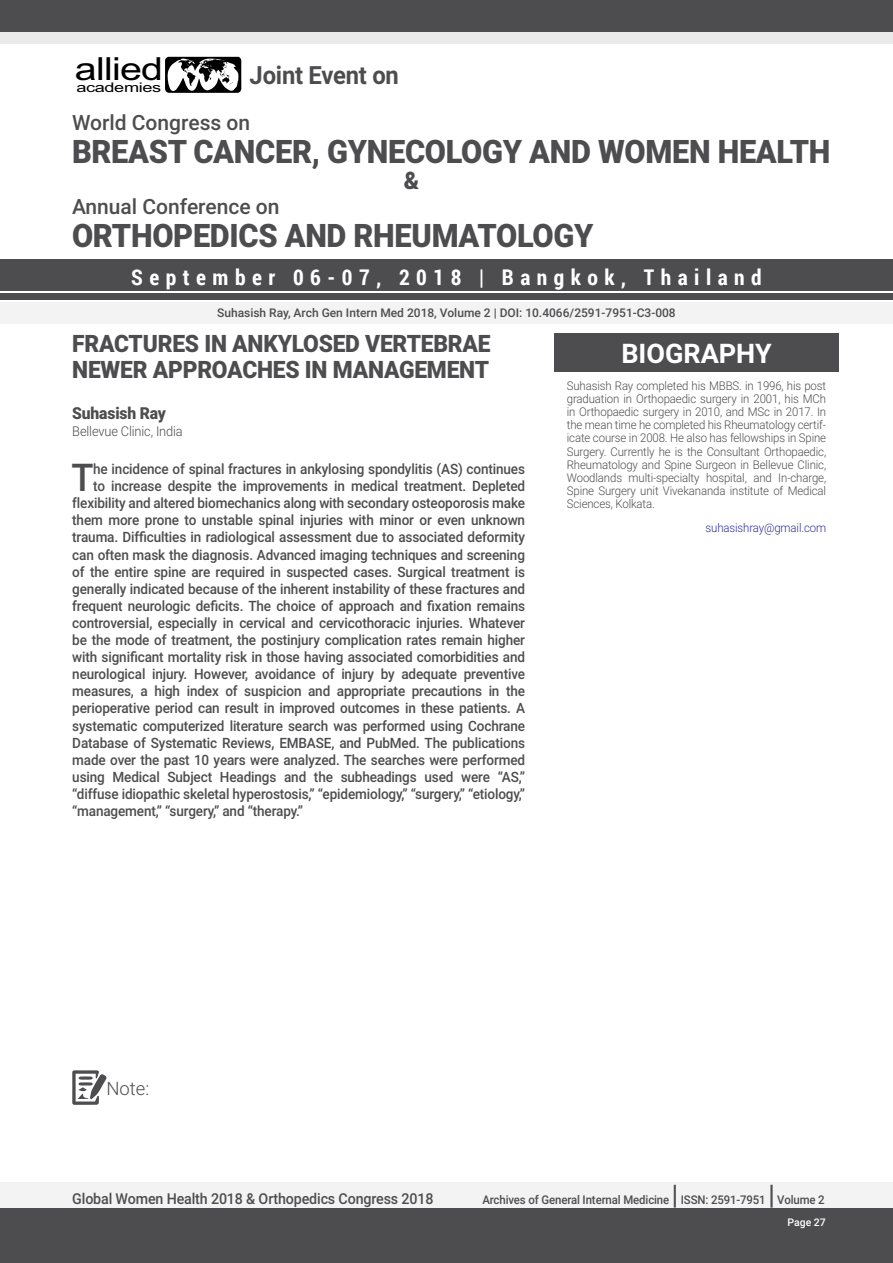
<style>
.page{position:relative;width:893px;height:1263px;background:#fff}
.page>*{position:absolute;margin:0;border:0;box-sizing:border-box;transform-origin:0 0}
.t1{font:500 38.25px "Roboto";color:#4d4d4f;scale:.95 1}
.t2{font:900 32.4px "Roboto";letter-spacing:-.01em;color:#4d4d4f;scale:.95 1}
.t3{font:31.8px "Arial";letter-spacing:-.02em;color:#000;scale:1.24 1}
.t4{font:700 27px "Roboto";color:#fff}
.t5{font:500 27px "Roboto";color:#4d4d4f;scale:.95 1}
.t6{font:700 25.05px "Roboto";letter-spacing:-.01em;color:#4d4d4f;scale:.95 1}
.t7{font:900 24.15px "Roboto";color:#4d4d4f;scale:.95 1}
.t8{font:900 24px/26.4px "Roboto";letter-spacing:-.01em;color:#4d4d4f;scale:.95 1}
.t9{font:700 21.6px "Roboto Condensed";letter-spacing:.3em;color:#fff}
.t10{font:500 21px "Roboto";color:#4d4d4f}
.t11{font:300 18.45px "Roboto";color:#4d4d4f}
.t12{font:900 16.5px "Roboto";letter-spacing:-.01em;color:#4d4d4f;scale:.95 1}
.t13{font:500 15px "Roboto";letter-spacing:-.01em;color:#4d4d4f;scale:.95 1}
.t14{font:500 14.25px "Roboto";letter-spacing:-.01em;color:#4d4d4f;scale:.95 1}
.t15{font:300 13.5px "Roboto";letter-spacing:-.01em;color:#4d4d4f;scale:.95 1}
.t16{font:13.35px "Arial";letter-spacing:-.02em;color:#000;scale:1.36 1}
.t17{font:300 12px/13.2px "Roboto";letter-spacing:-.01em;color:#4d4d4f;text-align:justify;scale:.95 1}
.t18{font:500 12px "Roboto";letter-spacing:-.01em;color:#4d4d4f}
.t19{font:500 12px "Roboto";letter-spacing:-.01em;color:#4d4d4f;scale:.95 1}
.t20{font:300 12px "Roboto";letter-spacing:-.01em;color:#2e3092;scale:.95 1}
.t21{font:500 10.5px "Roboto";color:#fff}
</style>
<div class="page">
<div style="left:0;top:13px;width:893px;height:31px;background:#eaeaeb"></div>
<div style="left:0;top:1182px;width:893px;height:27px;background:#f3f3f4"></div>
<div style="left:0;top:1209px;width:893px;height:54px;background:#4d4d4f"></div>
<div style="left:0;top:259px;width:893px;height:31px;background:#4d4d4f"></div>
<div style="left:0;top:0;width:893px;height:31px;background:#4d4d4f"></div>
<div style="left:0;top:293px;width:893px;height:7px;background:#4d4d4f"></div>
<div style="left:0;top:302px;width:893px;height:21px;background:#f3f3f4"></div>
<svg style="left:72px;top:1070px;width:35px;height:35px"></svg>
<svg style="left:165px;top:57px;width:76px;height:36px"></svg>
<div style="left:554px;top:333px;width:285px;height:39px;background:#4d4d4f"></div>
<h3 class="t3" style="left:75px;top:48px;width:73px">allied</h3>
<p class="t16" style="left:76px;top:79px;width:64px">academies</p>
<h3 class="t6" style="left:250px;top:58px;width:159px">Joint Event on</h3>
<h3 class="t10" style="left:72px;top:108px;width:180px">World Congress on</h3>
<h2 class="t2" style="left:72px;top:129px;width:800px">BREAST CANCER, GYNECOLOGY AND WOMEN HEALTH</h2>
<h3 class="t10" style="left:72px;top:191px;width:209px">Annual Conference on</h3>
<h3 class="t7" style="left:404px;top:164px;width:18px">&amp;</h3>
<h2 class="t2" style="left:72px;top:212px;width:550px">ORTHOPEDICS AND RHEUMATOLOGY</h2>
<h3 class="t9" style="left:131px;top:262px;width:632px">September 06-07, 2018 | Bangkok, Thailand</h3>
<p class="t18" style="left:217px;top:304px;width:460px">Suhasish Ray, Arch Gen Intern Med 2018, Volume 2 | DOI: 10.4066/2591-7951-C3-008</p>
<h3 class="t8" style="left:72px;top:329px;width:442px">FRACTURES IN ANKYLOSED VERTEBRAE<br>NEWER APPROACHES IN MANAGEMENT</h3>
<p class="t12" style="left:72px;top:402px;width:100px">Suhasish Ray</p>
<p class="t15" style="left:72px;top:421px;width:118px">Bellevue Clinic, India</p>
<h1 class="t1" style="left:71px;top:451px;width:25px">T</h1>
<p class="t14" style="left:93px;top:459px;width:456px">he incidence of spinal fractures in ankylosing spondylitis (AS) continues</p>
<h3 class="t4" style="left:621px;top:334px;width:152px">BIOGRAPHY</h3>
<p class="t17" style="left:567px;top:378px;width:275px">Suhasish Ray completed his MBBS. in 1996, his post graduation in Orthopaedic surgery in 2001, his MCh in Orthopaedic surgery in 2010, and MSc in 2017. In the mean time he completed his Rheumatology certif&shy;icate course in 2008. He also has fellowships in Spine Surgery. Currently he is the Consultant Orthopaedic, Rheumatology and Spine Surgeon in Bellevue Clinic, Woodlands multi-specialty hospital, and In-charge, Spine Surgery unit Vivekananda institute of Medical Sciences, Kolkata.</p>
<p class="t20" style="left:706px;top:520px;width:128px">suhasishray@gmail.com</p>
<p class="t14" style="left:93px;top:476px;width:456px">to increase despite the improvements in medical treatment. Depleted</p>
<p class="t14" style="left:72px;top:493px;width:478px">flexibility and altered biomechanics along with secondary osteoporosis make</p>
<p class="t14" style="left:72px;top:510px;width:478px">them more prone to unstable spinal injuries with minor or even unknown</p>
<p class="t14" style="left:72px;top:527px;width:478px">trauma. Difficulties in radiological assessment due to associated deformity</p>
<p class="t14" style="left:72px;top:544px;width:478px">can often mask the diagnosis. Advanced imaging techniques and screening</p>
<p class="t14" style="left:72px;top:561px;width:478px">of the entire spine are required in suspected cases. Surgical treatment is</p>
<p class="t14" style="left:72px;top:579px;width:478px">generally indicated because of the inherent instability of these fractures and</p>
<p class="t14" style="left:72px;top:596px;width:478px">frequent neurologic deficits. The choice of approach and fixation remains</p>
<p class="t14" style="left:72px;top:613px;width:478px">controversial, especially in cervical and cervicothoracic injuries. Whatever</p>
<p class="t14" style="left:72px;top:630px;width:478px">be the mode of treatment, the postinjury complication rates remain higher</p>
<p class="t14" style="left:72px;top:647px;width:478px">with significant mortality risk in those having associated comorbidities and</p>
<p class="t14" style="left:72px;top:664px;width:478px">neurological injury. However, avoidance of injury by adequate preventive</p>
<p class="t14" style="left:72px;top:681px;width:478px">measures, a high index of suspicion and appropriate precautions in the</p>
<p class="t14" style="left:72px;top:698px;width:478px">perioperative period can result in improved outcomes in these patients. A</p>
<p class="t14" style="left:72px;top:715px;width:478px">systematic computerized literature search was performed using Cochrane</p>
<p class="t14" style="left:72px;top:732px;width:478px">Database of Systematic Reviews, EMBASE, and PubMed. The publications</p>
<p class="t14" style="left:72px;top:750px;width:478px">made over the past 10 years were analyzed. The searches were performed</p>
<p class="t14" style="left:72px;top:767px;width:478px">using Medical Subject Headings and the subheadings used were “AS,”</p>
<p class="t14" style="left:72px;top:784px;width:478px">“diffuse idiopathic skeletal hyperostosis,” “epidemiology,” “surgery,” “etiology,”</p>
<p class="t14" style="left:72px;top:801px;width:244px">“management,” “surgery,” and “therapy.”</p>
<p class="t11" style="left:106px;top:1075px;width:44px">Note:</p>
<p class="t13" style="left:72px;top:1189px;width:382px">Global Women Health 2018 &amp; Orthopedics Congress 2018</p>
<p class="t19" style="left:482px;top:1192px;width:198px">Archives of General Internal Medicine</p>
<h3 class="t5" style="left:672px;top:1176px;width:8px">|</h3>
<p class="t19" style="left:681px;top:1192px;width:91px">ISSN: 2591-7951</p>
<h3 class="t5" style="left:768px;top:1176px;width:8px">|</h3>
<p class="t19" style="left:777px;top:1192px;width:51px">Volume 2</p>
<p class="t21" style="left:787px;top:1215px;width:40px">Page 27</p>
</div>
